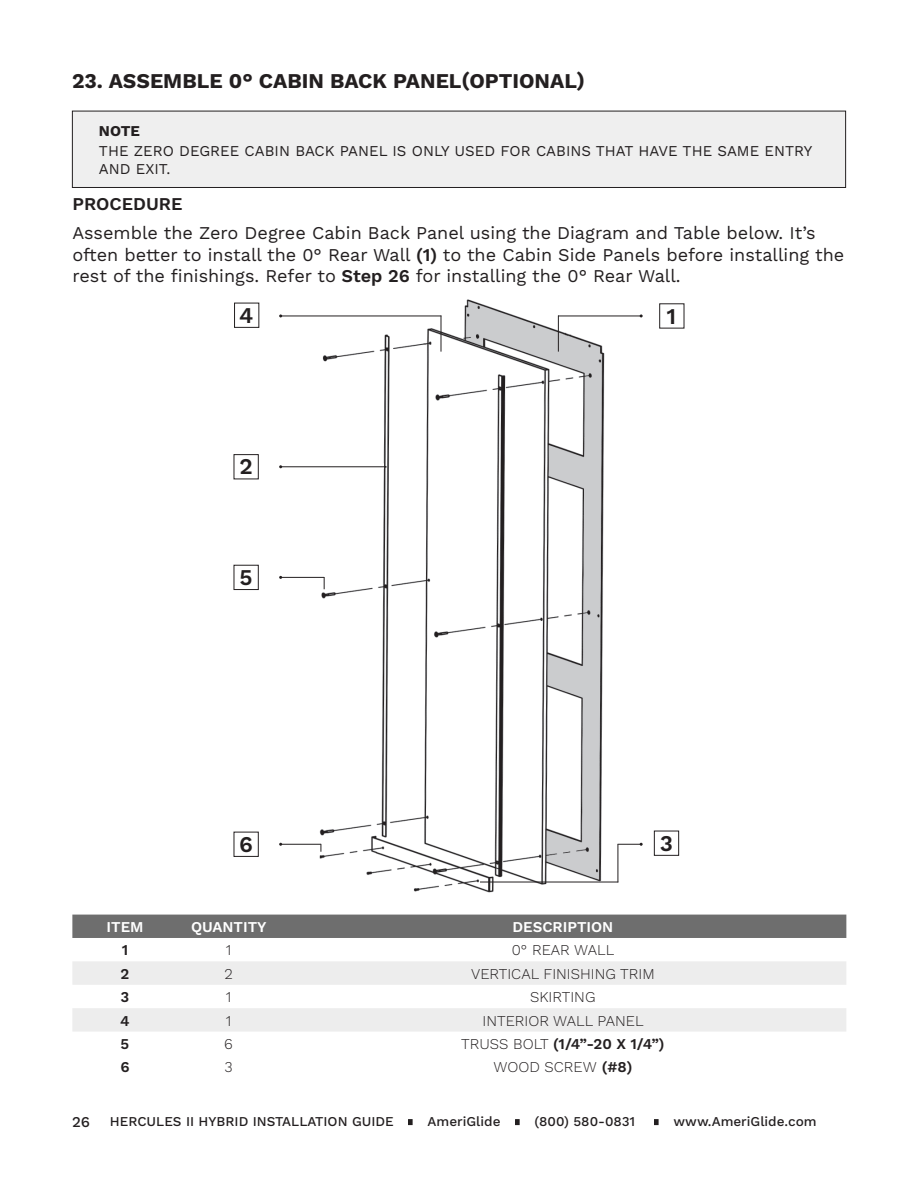
<style>
.page{position:relative;width:918px;height:1188px;background:#fff}
.page>*{position:absolute;margin:0;border:0;box-sizing:border-box;transform-origin:0 0}
.t1{font:600 22.5px "Work Sans";color:#231f20}
.t2{font:700 21px "Work Sans";color:#231f20}
.t3{font:18px/21.6px "Work Sans";color:#231f20}
.t4{font:600 18px "Work Sans";color:#231f20}
.t5{font:300 15px "Work Sans";color:#231f20}
.t6{font:15px/18px "Work Sans";color:#231f20}
.t7{font:600 15px "Work Sans";color:#231f20}
.t8{font:600 15px "Work Sans";color:#fff}
.t9{font:700 15px "Work Sans";color:#231f20}
.t10{font:500 15px "Work Sans";color:#231f20}
.t11{font:500 13.5px "Work Sans";color:#231f20}
.s1{font-weight:600}
.s2{font-weight:300}
</style>
<div class="page">
<svg style="left:408px;top:1119px;width:5px;height:6px"></svg>
<svg style="left:515px;top:1119px;width:5px;height:6px"></svg>
<svg style="left:654px;top:1119px;width:5px;height:6px"></svg>
<div style="left:72px;top:915px;width:774px;height:23px;background:#6e6e6e"></div>
<div style="left:72px;top:961px;width:774px;height:24px;background:#ededed"></div>
<div style="left:72px;top:1008px;width:774px;height:24px;background:#ededed"></div>
<div style="left:72px;top:111px;width:774px;height:76px;background:#efefef"></div>
<div style="left:72px;top:111px;width:774px;height:77px;border:1px solid #231f20"></div>
<img style="left:310px;top:299px;width:302px;height:594px">
<div style="left:234px;top:565px;width:25px;height:25px;border:1px solid #231f20"></div>
<div style="left:234px;top:832px;width:25px;height:25px;border:1px solid #231f20"></div>
<div style="left:654px;top:831px;width:25px;height:25px;border:1px solid #231f20"></div>
<div style="left:234px;top:454px;width:25px;height:25px;border:1px solid #231f20"></div>
<div style="left:234px;top:303px;width:25px;height:25px;border:1px solid #231f20"></div>
<hr style="left:441px;top:316px;width:1px;height:36px;background:#231f20">
<hr style="left:558px;top:316px;width:1px;height:36px;background:#231f20">
<hr style="left:558px;top:316px;width:83px;height:1px;background:#231f20">
<hr style="left:281px;top:316px;width:160px;height:1px;background:#231f20">
<hr style="left:281px;top:466px;width:105px;height:1px;background:#231f20">
<svg style="left:324px;top:577px;width:1px;height:12px"></svg>
<hr style="left:281px;top:577px;width:43px;height:1px;background:#231f20">
<hr style="left:618px;top:844px;width:1px;height:38px;background:#231f20">
<svg style="left:618px;top:843px;width:25px;height:3px"></svg>
<hr style="left:281px;top:844px;width:40px;height:1px;background:#231f20">
<hr style="left:480px;top:882px;width:138px;height:1px;background:#231f20">
<h2 class="t2" style="left:72px;top:69px;width:515px">23. ASSEMBLE 0° CABIN BACK PANEL(OPTIONAL)</h2>
<p class="t9" style="left:99px;top:122px;width:43px">NOTE</p>
<p class="t6" style="left:99px;top:143px;width:715px">THE ZERO DEGREE CABIN BACK PANEL IS ONLY USED FOR CABINS THAT HAVE THE SAME ENTRY<br>AND EXIT.</p>
<p class="t4" style="left:72px;top:193px;width:112px">PROCEDURE</p>
<p class="t3" style="left:72px;top:223px;width:774px">Assemble the Zero Degree Cabin Back Panel using the Diagram and Table below. It’s often better to install the 0° Rear Wall <span class="s1">(1)</span> to the Cabin Side Panels before installing the rest of the finishings. Refer to <span class="s1">Step 26</span> for installing the 0° Rear Wall.</p>
<p class="t1" style="left:239px;top:302px;width:16px">4</p>
<p class="t1" style="left:239px;top:453px;width:15px">2</p>
<p class="t1" style="left:240px;top:564px;width:15px">5</p>
<p class="t1" style="left:667px;top:303px;width:11px">1</p>
<p class="t1" style="left:239px;top:831px;width:15px">6</p>
<p class="t1" style="left:660px;top:830px;width:15px">3</p>
<p class="t8" style="left:107px;top:918px;width:39px">ITEM</p>
<p class="t8" style="left:191px;top:918px;width:77px">QUANTITY</p>
<p class="t8" style="left:512px;top:918px;width:102px">DESCRIPTION</p>
<p class="t7" style="left:122px;top:942px;width:8px">1</p>
<p class="t5" style="left:226px;top:941px;width:7px">1</p>
<p class="t5" style="left:512px;top:941px;width:104px">0° REAR WALL</p>
<p class="t7" style="left:121px;top:965px;width:10px">2</p>
<p class="t5" style="left:224px;top:965px;width:10px">2</p>
<p class="t5" style="left:471px;top:965px;width:185px">VERTICAL FINISHING TRIM</p>
<p class="t7" style="left:121px;top:988px;width:10px">3</p>
<p class="t5" style="left:226px;top:988px;width:7px">1</p>
<p class="t5" style="left:530px;top:988px;width:67px">SKIRTING</p>
<p class="t7" style="left:120px;top:1012px;width:11px">4</p>
<p class="t5" style="left:226px;top:1012px;width:7px">1</p>
<p class="t5" style="left:483px;top:1012px;width:163px">INTERIOR WALL PANEL</p>
<p class="t7" style="left:121px;top:1035px;width:10px">5</p>
<p class="t5" style="left:224px;top:1035px;width:10px">6</p>
<p class="t7" style="left:461px;top:1035px;width:205px"><span class="s2">TRUSS BOLT</span> (1/4”-20 X 1/4”)</p>
<p class="t7" style="left:120px;top:1059px;width:11px">6</p>
<p class="t5" style="left:224px;top:1058px;width:10px">3</p>
<p class="t5" style="left:493px;top:1058px;width:140px">WOOD SCREW <span class="s1">(#8)</span></p>
<p class="t10" style="left:72px;top:1113px;width:20px">26</p>
<p class="t11" style="left:110px;top:1114px;width:286px">HERCULES II HYBRID INSTALLATION GUIDE</p>
<p class="t11" style="left:428px;top:1114px;width:74px">AmeriGlide</p>
<p class="t11" style="left:535px;top:1114px;width:102px">(800) 580-0831</p>
<p class="t11" style="left:674px;top:1114px;width:145px">www.AmeriGlide.com</p>
</div>
